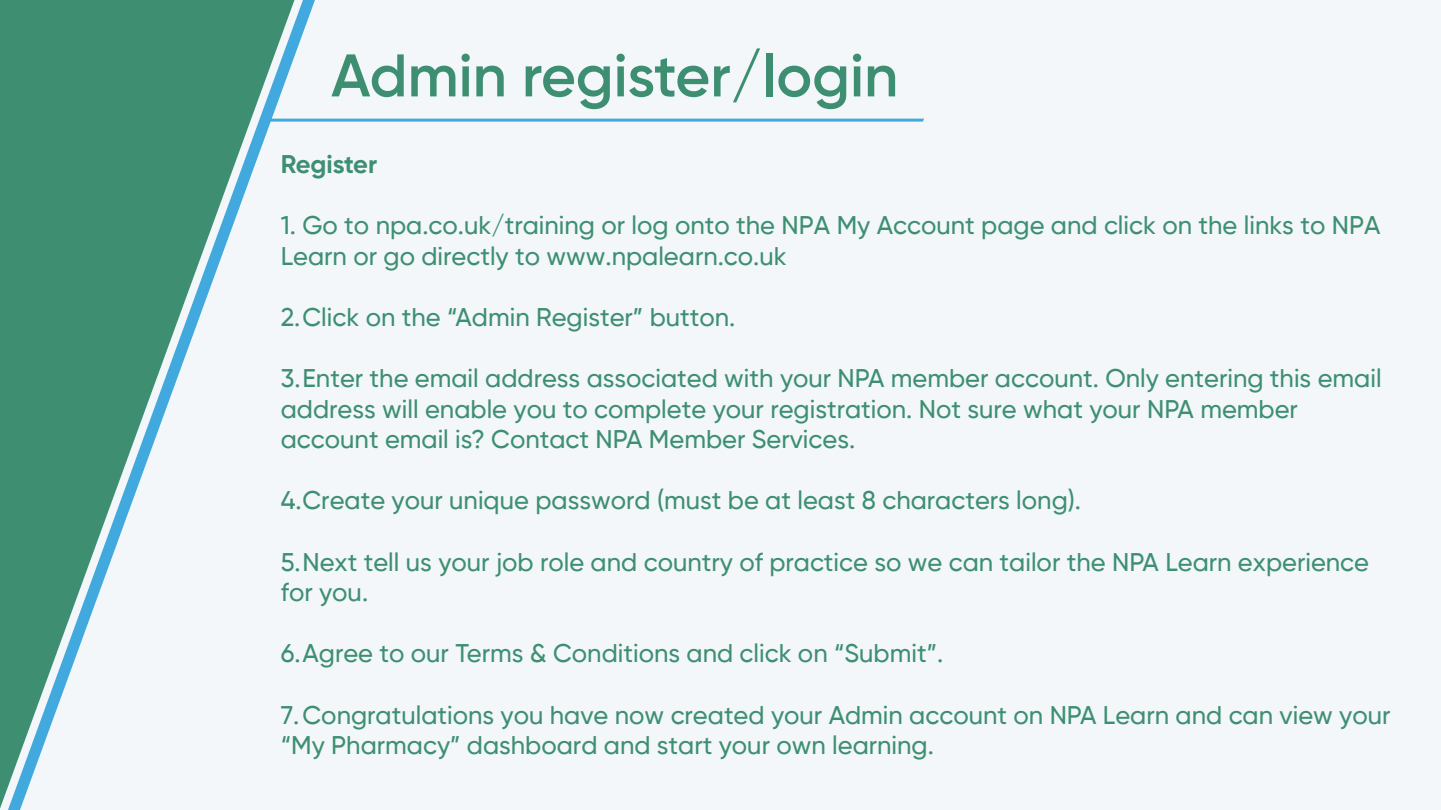
<style>
.page{position:relative;width:1441px;height:810px;background:#fff}
.page>*{position:absolute;margin:0;border:0;box-sizing:border-box;transform-origin:0 0}
.t1{font:600 60px "Gilroy";color:#3e8f72}
.t2{font:500 25.5px/30.6px "Gilroy";color:#3e8f72}
.t3{font:700 25.5px "Gilroy";letter-spacing:-.005em;color:#3e8f72}
</style>
<div class="page">
<div style="left:0;top:0;width:1440px;height:810px;background:#f3f7fa"></div>
<svg style="left:0;top:0;width:294px;height:809px"></svg>
<hr style="left:264px;top:119px;width:659px;height:3px;background:#41a9dd">
<p class="t1" style="left:331px;top:38px;width:568px">Admin register/login</p>
<p class="t3" style="left:281px;top:148px;width:98px">Register</p>
<p class="t2" style="left:281px;top:210px;width:1101px">1. Go to npa.co.uk/training or log onto the NPA My Account page and click on the links to NPA<br>Learn or go directly to www.npalearn.co.uk</p>
<p class="t2" style="left:281px;top:301px;width:456px">2.Click on the “Admin Register” button.</p>
<p class="t2" style="left:281px;top:363px;width:1102px">3.Enter the email address associated with your NPA member account. Only entering this email address will enable you to complete your registration. Not sure what your NPA member account email is? Contact NPA Member Services.</p>
<p class="t2" style="left:281px;top:485px;width:801px">4.Create your unique password (must be at least 8 characters long).</p>
<p class="t2" style="left:281px;top:546px;width:1089px">5.Next tell us your job role and country of practice so we can tailor the NPA Learn experience for you.</p>
<p class="t2" style="left:281px;top:638px;width:664px">6.Agree to our Terms &amp; Conditions and click on “Submit”.</p>
<p class="t2" style="left:281px;top:699px;width:1111px">7.Congratulations you have now created your Admin account on NPA Learn and can view your “My Pharmacy” dashboard and start your own learning.</p>
</div>
